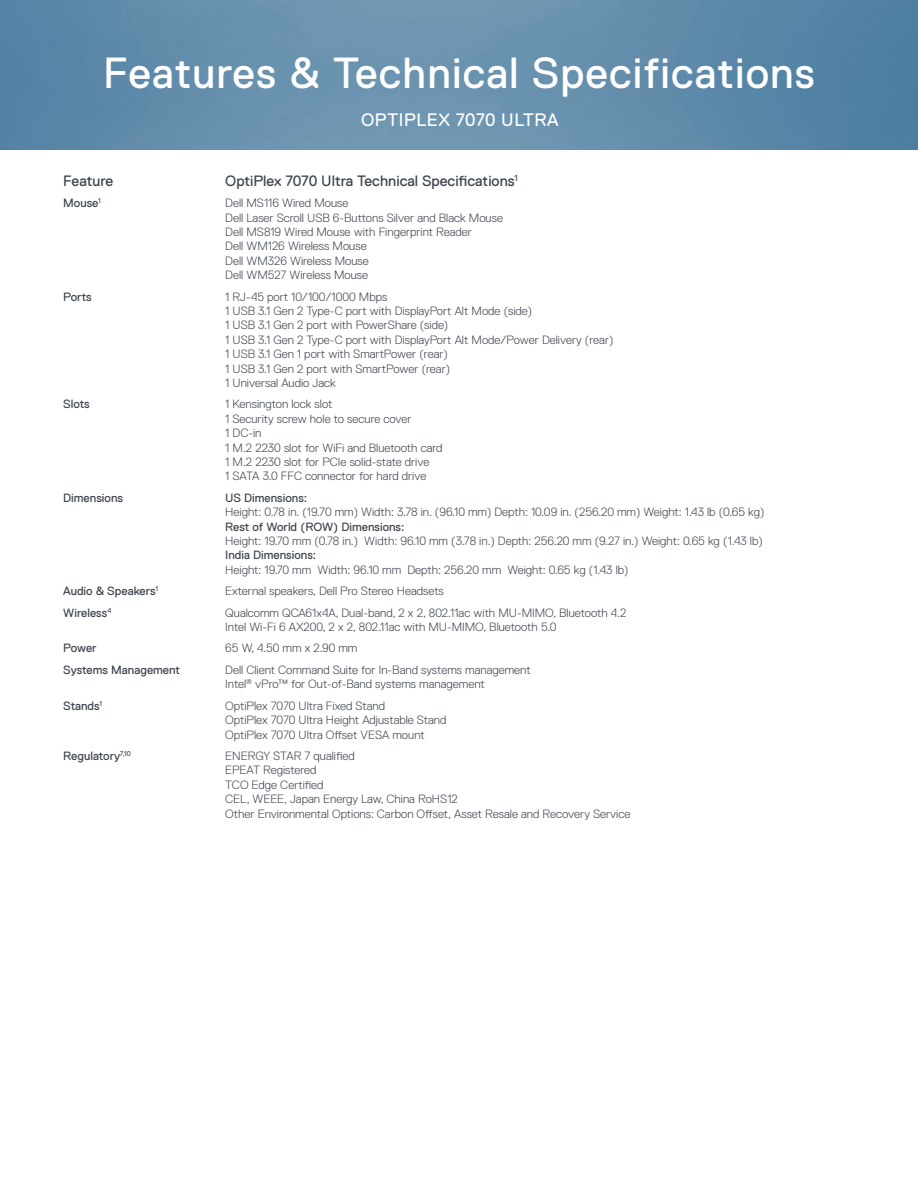
<style>
.page{position:relative;width:918px;height:1188px;background:#fff}
.page>*{position:absolute;margin:0;border:0;box-sizing:border-box;transform-origin:0 0}
.t1{font:43.5px "Dell Replica";letter-spacing:.025em;color:#fff}
.t2{font:18px "Dell Replica";letter-spacing:.035em;color:#fff}
.URL{font:15px "Dell Replica";color:#3e444f}
.URL-2{font:300 12px "Dell Replica";color:#3e444f}
.URL-3{font:12px "Dell Replica";color:#3e444f}
</style>
<div class="page">
<img style="left:0;top:0;width:918px;height:150px">
<p class="t1" style="left:103px;top:49px;width:713px">Features &amp; Technical Specifications</p>
<p class="t2" style="left:361px;top:110px;width:199px">OPTIPLEX 7070 ULTRA</p>
<p class="URL" style="left:63px;top:172px;width:52px">Feature</p>
<p class="URL" style="left:225px;top:172px;width:294px">OptiPlex 7070 Ultra Technical Specifications<sup>1</sup></p>
<p class="URL-3" style="left:63px;top:196px;width:39px">Mouse<sup>1</sup></p>
<p class="URL-2" style="left:225px;top:196px;width:125px">Dell MS116 Wired Mouse</p>
<p class="URL-2" style="left:225px;top:211px;width:279px">Dell Laser Scroll USB 6-Buttons Silver and Black Mouse</p>
<p class="URL-2" style="left:225px;top:225px;width:248px">Dell MS819 Wired Mouse with Fingerprint Reader</p>
<p class="URL-2" style="left:225px;top:240px;width:143px">Dell WM126 Wireless Mouse</p>
<p class="URL-2" style="left:225px;top:254px;width:145px">Dell WM326 Wireless Mouse</p>
<p class="URL-2" style="left:225px;top:268px;width:145px">Dell WM527 Wireless Mouse</p>
<p class="URL-3" style="left:63px;top:290px;width:30px">Ports</p>
<p class="URL-2" style="left:225px;top:290px;width:164px">1 RJ-45 port 10/100/1000 Mbps</p>
<p class="URL-2" style="left:225px;top:304px;width:308px">1 USB 3.1 Gen 2 Type-C port with DisplayPort Alt Mode (side)</p>
<p class="URL-2" style="left:225px;top:319px;width:225px">1 USB 3.1 Gen 2 port with PowerShare (side)</p>
<p class="URL-2" style="left:225px;top:333px;width:390px">1 USB 3.1 Gen 2 Type-C port with DisplayPort Alt Mode/Power Delivery (rear)</p>
<p class="URL-2" style="left:225px;top:347px;width:224px">1 USB 3.1 Gen 1 port with SmartPower (rear)</p>
<p class="URL-2" style="left:225px;top:362px;width:226px">1 USB 3.1 Gen 2 port with SmartPower (rear)</p>
<p class="URL-2" style="left:225px;top:376px;width:112px">1 Universal Audio Jack</p>
<p class="URL-3" style="left:63px;top:398px;width:28px">Slots</p>
<p class="URL-2" style="left:225px;top:398px;width:109px">1 Kensington lock slot</p>
<p class="URL-2" style="left:225px;top:412px;width:188px">1 Security screw hole to secure cover</p>
<p class="URL-2" style="left:225px;top:426px;width:38px">1 DC-in</p>
<p class="URL-2" style="left:225px;top:441px;width:219px">1 M.2 2230 slot for WiFi and Bluetooth card</p>
<p class="URL-2" style="left:225px;top:455px;width:206px">1 M.2 2230 slot for PCIe solid-state drive</p>
<p class="URL-2" style="left:225px;top:470px;width:203px">1 SATA 3.0 FFC connector for hard drive</p>
<p class="URL-3" style="left:63px;top:491px;width:61px">Dimensions</p>
<p class="URL-3" style="left:225px;top:491px;width:83px">US Dimensions:</p>
<p class="URL-2" style="left:225px;top:505px;width:541px">Height: 0.78 in. (19.70 mm) Width: 3.78 in. (96.10 mm) Depth: 10.09 in. (256.20 mm) Weight: 1.43 lb (0.65 kg)</p>
<p class="URL-3" style="left:225px;top:520px;width:181px">Rest of World (ROW) Dimensions:</p>
<p class="URL-2" style="left:225px;top:534px;width:539px">Height: 19.70 mm (0.78 in.) Width: 96.10 mm (3.78 in.) Depth: 256.20 mm (9.27 in.) Weight: 0.65 kg (1.43 lb)</p>
<p class="URL-3" style="left:225px;top:549px;width:92px">India Dimensions:</p>
<p class="URL-2" style="left:225px;top:563px;width:405px">Height: 19.70 mm Width: 96.10 mm Depth: 256.20 mm Weight: 0.65 kg (1.43 lb)</p>
<p class="URL-3" style="left:63px;top:584px;width:96px">Audio &amp; Speakers<sup>1</sup></p>
<p class="URL-2" style="left:225px;top:584px;width:220px">External speakers, Dell Pro Stereo Headsets</p>
<p class="URL-3" style="left:63px;top:606px;width:50px">Wireless<sup>4</sup></p>
<p class="URL-2" style="left:225px;top:606px;width:403px">Qualcomm QCA61x4A, Dual-band, 2 x 2, 802.11ac with MU-MIMO, Bluetooth 4.2</p>
<p class="URL-2" style="left:225px;top:620px;width:333px">Intel Wi-Fi 6 AX200, 2 x 2, 802.11ac with MU-MIMO, Bluetooth 5.0</p>
<p class="URL-3" style="left:63px;top:642px;width:35px">Power</p>
<p class="URL-2" style="left:225px;top:642px;width:134px">65 W, 4.50 mm x 2.90 mm</p>
<p class="URL-3" style="left:63px;top:663px;width:118px">Systems Management</p>
<p class="URL-2" style="left:225px;top:663px;width:307px">Dell Client Command Suite for In-Band systems management</p>
<p class="URL-2" style="left:225px;top:678px;width:261px">Intel<sup>®</sup> vPro™ for Out-of-Band systems management</p>
<p class="URL-3" style="left:63px;top:699px;width:41px">Stands<sup>1</sup></p>
<p class="URL-2" style="left:225px;top:699px;width:161px">OptiPlex 7070 Ultra Fixed Stand</p>
<p class="URL-2" style="left:225px;top:713px;width:223px">OptiPlex 7070 Ultra Height Adjustable Stand</p>
<p class="URL-2" style="left:225px;top:728px;width:201px">OptiPlex 7070 Ultra Offset VESA mount</p>
<p class="URL-3" style="left:63px;top:749px;width:69px">Regulatory<sup>7,10</sup></p>
<p class="URL-2" style="left:225px;top:749px;width:131px">ENERGY STAR 7 qualified</p>
<p class="URL-2" style="left:225px;top:764px;width:93px">EPEAT Registered</p>
<p class="URL-2" style="left:225px;top:778px;width:100px">TCO Edge Certified</p>
<p class="URL-2" style="left:225px;top:792px;width:234px">CEL, WEEE, Japan Energy Law, China RoHS12</p>
<p class="URL-2" style="left:225px;top:807px;width:407px">Other Environmental Options: Carbon Offset, Asset Resale and Recovery Service</p>
</div>
